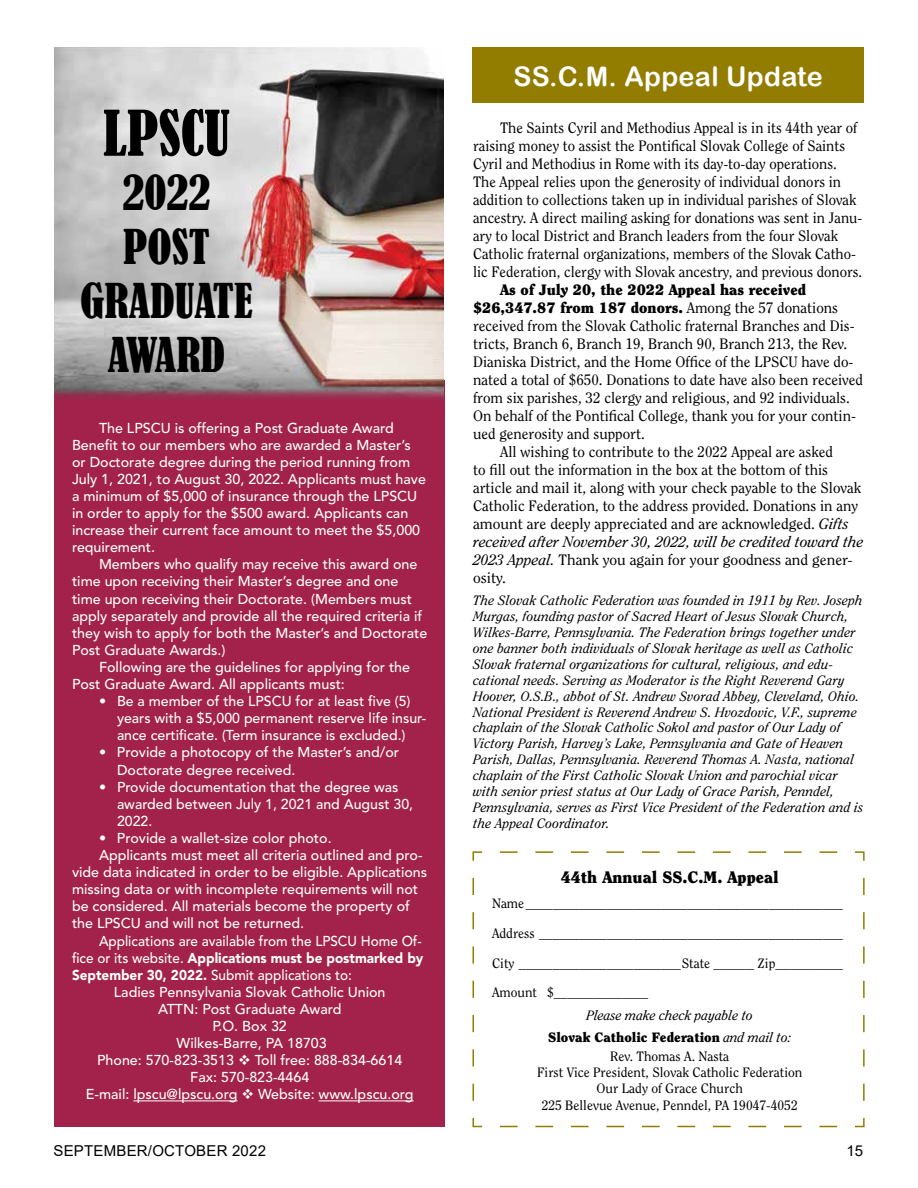
<style>
.page{position:relative;width:918px;height:1188px;background:#fff}
.page>*{position:absolute;margin:0;border:0;box-sizing:border-box;transform-origin:0 0}
.Zor_Body_Text_10-2{font:condensed 58.5px "Bernard";color:#000}
.Zor_Body_Text_10-2-2{font:condensed 45px/54px "Bernard";color:#000;text-align:center}
.Zor-Head-18{font:27px "Arial Rounded MT Bold";letter-spacing:.01em;color:#fff}
.FY_Body_Text_10-2{font:900 16.5px "Clearface Std";color:#000}
.Zor_Body_Text_10-2-3{font:15px/18px "Clearface Std";color:#000}
.t1{font:15px "Arial";letter-spacing:.015em;color:#000}
.Zor_Body_Text_10-2-4{font:500 14.25px/17.1px "Avenir LT Std";color:#fff}
.Zor_Body_Text_10-2-5{font:500 14.25px/17.1px "Avenir LT Std";color:#fff;scale:.95 1}
.Zor-Body2{font:italic 13.5px/15.9px "Clearface";letter-spacing:.01em;color:#000}
.FY_Body_Text_10-2-2{font:13.5px "Clearface Std";color:#000}
.FY_Body_Text_10-2-3{font:900 13.5px "Clearface Std";color:#000}
.FY_Body_Text_10-2-4{font:italic 13.5px "Clearface Std";color:#000}
.s1{font-weight:900}
.s2{font-style:italic}
.s3{font-weight:400;font-style:italic}
</style>
<div class="page">
<div style="left:54px;top:380px;width:390px;height:747px;background:#a2224b"></div>
<img style="left:54px;top:47px;width:390px;height:351px">
<hr style="left:133px;top:1101px;width:104px;height:1px;background:#fff">
<hr style="left:319px;top:1101px;width:95px;height:1px;background:#fff">
<div style="left:472px;top:48px;width:392px;height:55px;background:#927d00"></div>
<svg style="left:472px;top:851px;width:393px;height:277px"></svg>
<p class="Zor_Body_Text_10-2" style="left:103px;top:99px;width:128px">LPSCU</p>
<p class="Zor_Body_Text_10-2-2" style="left:122px;top:166px;width:90px">2022</p>
<p class="Zor_Body_Text_10-2-2" style="left:123px;top:220px;width:88px">POST</p>
<p class="Zor_Body_Text_10-2-2" style="left:80px;top:274px;width:174px">GRADUATE<br>AWARD</p>
<p class="Zor_Body_Text_10-2-4" style="left:72px;top:419px;width:356px;text-indent:27px">The LPSCU is offering a Post Graduate Award Benefit to our members who are awarded a Master’s or Doctorate degree during the period running from July 1, 2021, to August 30, 2022. Applicants must have a minimum of $5,000 of insurance through the LPSCU in order to apply for the $500 award. Applicants can increase their current face amount to meet the $5,000 requirement.</p>
<p class="Zor_Body_Text_10-2-4" style="left:72px;top:556px;width:357px;text-indent:27px">Members who qualify may receive this award one time upon receiving their Master’s degree and one time upon receiving their Doctorate. (Members must apply separately and provide all the required criteria if they wish to apply for both the Master’s and Doctorate Post Graduate Awards.)</p>
<p class="Zor_Body_Text_10-2-4" style="left:72px;top:659px;width:340px;text-indent:27px">Following are the guidelines for applying for the<br>Post Graduate Award. All applicants must:</p>
<p class="Zor_Body_Text_10-2-4" style="left:117px;top:693px;width:311px;text-indent:-18px">• Be a member of the LPSCU for at least five (5) years with a $5,000 permanent reserve life insur&shy;ance certificate. (Term insurance is excluded.)</p>
<p class="Zor_Body_Text_10-2-4" style="left:117px;top:744px;width:284px;text-indent:-18px">• Provide a photocopy of the Master’s and/or<br>Doctorate degree received.</p>
<p class="Zor_Body_Text_10-2-4" style="left:117px;top:779px;width:298px;text-indent:-18px">• Provide documentation that the degree was awarded between July 1, 2021 and August 30,<br>2022.</p>
<p class="Zor_Body_Text_10-2-4" style="left:99px;top:830px;width:234px">• Provide a wallet-size color photo.</p>
<p class="Zor_Body_Text_10-2-4" style="left:72px;top:847px;width:357px;text-indent:27px">Applicants must meet all criteria outlined and pro&shy;vide data indicated in order to be eligible. Applications missing data or with incomplete requirements will not be considered. All materials become the property of the LPSCU and will not be returned.</p>
<p class="Zor_Body_Text_10-2-5" style="left:72px;top:932px;width:371px;text-indent:27px">Applications are available from the LPSCU Home Of&shy;fice or its website. <span class="s1">Applications must be postmarked by<br>September 30, 2022.</span> Submit applications to:</p>
<p class="Zor_Body_Text_10-2-4" style="left:114px;top:984px;width:273px">Ladies Pennsylvania Slovak Catholic Union</p>
<p class="Zor_Body_Text_10-2-4" style="left:158px;top:1001px;width:185px">ATTN: Post Graduate Award</p>
<p class="Zor_Body_Text_10-2-4" style="left:213px;top:1018px;width:76px">P.O. Box 32</p>
<p class="Zor_Body_Text_10-2-4" style="left:177px;top:1035px;width:152px">Wilkes-Barre, PA 18703</p>
<p class="Zor_Body_Text_10-2-4" style="left:97px;top:1052px;width:307px">Phone: 570-823-3513 ❖ Toll free: 888-834-6614</p>
<p class="Zor_Body_Text_10-2-4" style="left:190px;top:1069px;width:121px">Fax: 570-823-4464</p>
<p class="Zor_Body_Text_10-2-4" style="left:86px;top:1086px;width:329px">E-mail: lpscu@lpscu.org ❖ Website: www.lpscu.org</p>
<p class="Zor-Head-18" style="left:513px;top:60px;width:311px">SS.C.M. Appeal Update</p>
<p class="Zor_Body_Text_10-2-3" style="left:473px;top:119px;width:391px;text-indent:27px">The Saints Cyril and Methodius Appeal is in its 44th year of raising money to assist the Pontifical Slovak College of Saints Cyril and Methodius in Rome with its day-to-day operations.<br>The Appeal relies upon the generosity of individual donors in addition to collections taken up in individual parishes of Slovak ancestry. A direct mailing asking for donations was sent in Janu&shy;ary to local District and Branch leaders from the four Slovak Catholic fraternal organizations, members of the Slovak Catho&shy;lic Federation, clergy with Slovak ancestry, and previous donors.</p>
<p class="Zor_Body_Text_10-2-3" style="left:473px;top:281px;width:391px;text-indent:27px"><span class="s1">As of July 20, the 2022 Appeal has received $26,347.87 from 187 donors.</span> Among the 57 donations received from the Slovak Catholic fraternal Branches and Dis&shy;tricts, Branch 6, Branch 19, Branch 90, Branch 213, the Rev.<br>Dianiska District, and the Home Office of the LPSCU have do&shy;nated a total of $650. Donations to date have also been received from six parishes, 32 clergy and religious, and 92 individuals.<br>On behalf of the Pontifical College, thank you for your contin&shy;ued generosity and support.</p>
<p class="Zor_Body_Text_10-2-3" style="left:473px;top:443px;width:392px;text-indent:27px">All wishing to contribute to the 2022 Appeal are asked<br>to fill out the information in the box at the bottom of this article and mail it, along with your check payable to the Slovak Catholic Federation, to the address provided. Donations in any amount are deeply appreciated and are acknowledged. <span class="s2">Gifts received after November 30, 2022, will be credited toward the 2023 Appeal.</span> Thank you again for your goodness and gener&shy;osity.</p>
<p class="Zor-Body2" style="left:473px;top:593px;width:392px">The Slovak Catholic Federation was founded in 1911 by Rev. Joseph Murgas, founding pastor of Sacred Heart of Jesus Slovak Church, Wilkes-Barre, Pennsylvania. The Federation brings together under one banner both individuals of Slovak heritage as well as Catholic Slovak fraternal organizations for cultural, religious, and edu&shy;cational needs. Serving as Moderator is the Right Reverend Gary Hoover, O.S.B., abbot of St. Andrew Svorad Abbey, Cleveland, Ohio.<br>National President is Reverend Andrew S. Hvozdovic, V.F., supreme chaplain of the Slovak Catholic Sokol and pastor of Our Lady of Victory Parish, Harvey’s Lake, Pennsylvania and Gate of Heaven Parish, Dallas, Pennsylvania. Reverend Thomas A. Nasta, national chaplain of the First Catholic Slovak Union and parochial vicar with senior priest status at Our Lady of Grace Parish, Penndel, Pennsylvania, serves as First Vice President of the Federation and is the Appeal Coordinator.</p>
<p class="FY_Body_Text_10-2" style="left:561px;top:867px;width:220px">44th Annual SS.C.M. Appeal</p>
<p class="FY_Body_Text_10-2-2" style="left:492px;top:896px;width:352px">Name_______________________________________________</p>
<p class="FY_Body_Text_10-2-2" style="left:492px;top:925px;width:352px">Address _____________________________________________</p>
<p class="FY_Body_Text_10-2-2" style="left:492px;top:955px;width:353px">City ________________________State ______ Zip__________</p>
<p class="FY_Body_Text_10-2-2" style="left:492px;top:985px;width:158px">Amount $______________</p>
<p class="FY_Body_Text_10-2-4" style="left:587px;top:1007px;width:168px">Please make check payable to</p>
<p class="FY_Body_Text_10-2-3" style="left:548px;top:1029px;width:245px">Slovak Catholic Federation <span class="s3">and mail to:</span></p>
<p class="FY_Body_Text_10-2-2" style="left:610px;top:1048px;width:120px">Rev. Thomas A. Nasta</p>
<p class="FY_Body_Text_10-2-2" style="left:537px;top:1064px;width:267px">First Vice President, Slovak Catholic Federation</p>
<p class="FY_Body_Text_10-2-2" style="left:597px;top:1081px;width:148px">Our Lady of Grace Church</p>
<p class="FY_Body_Text_10-2-2" style="left:542px;top:1097px;width:258px">225 Bellevue Avenue, Penndel, PA 19047-4052</p>
<p class="t1" style="left:54px;top:1140px;width:214px">SEPTEMBER/OCTOBER 2022</p>
<p class="t1" style="left:846px;top:1140px;width:18px">15</p>
</div>
